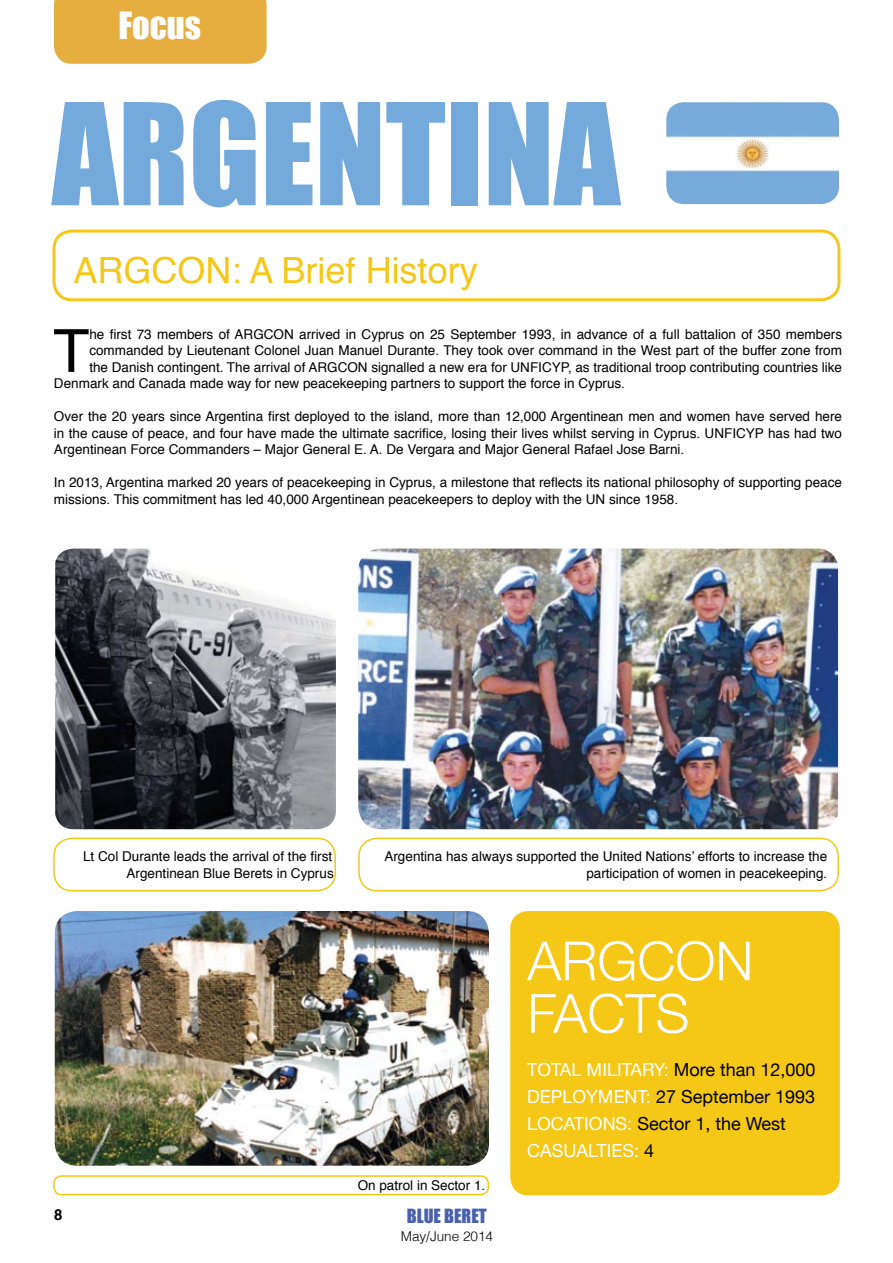
<style>
.page{position:relative;width:893px;height:1263px;background:#fff}
.page>*{position:absolute;margin:0;border:0;box-sizing:border-box;transform-origin:0 0}
.t1{font:130.5px "Impact";color:#73a9db}
.t2{font:59.55px "Helvetica";color:#000}
.t3{font:300 54px/52.5px "Helvetica Neue";color:#fff}
.t4{font:36px "Helvetica";color:#f5c716}
.t5{font:34.5px "Impact";color:#fff}
.t6{font:18px/27px "Helvetica Neue";color:#fff;text-align:justify}
.t7{font:18px "Helvetica Neue";color:#000}
.t8{font:18px "Impact";color:#4961ad}
.t9{font:700 15px "Helvetica";color:#000}
.t10{font:13.5px/16.5px "Helvetica";color:#000;text-align:right}
.t11{font:300 13.5px "Helvetica";color:#000}
.s1{color:#000}
.s2{color:#fff}
</style>
<div class="page">
<div style="left:54px;top:0;width:213px;height:64px;background:#e6ad3f"></div>
<img style="left:55px;top:549px;width:281px;height:280px">
<div style="left:510px;top:911px;width:330px;height:284px;background:#f5c716;border-radius:18px"></div>
<div style="left:52px;top:230px;width:788px;height:71px;border:3px solid #f5c716;border-radius:18px"></div>
<img style="left:358px;top:549px;width:480px;height:280px">
<img style="left:55px;top:911px;width:434px;height:255px">
<img style="left:666px;top:102px;width:173px;height:102px">
<div style="left:53px;top:838px;width:283px;height:53px;border:2px solid #f5c716;border-radius:18px"></div>
<div style="left:53px;top:1175px;width:436px;height:20px;border:2px solid #f5c716;border-radius:7px"></div>
<div style="left:358px;top:838px;width:481px;height:53px;border:2px solid #f5c716;border-radius:18px"></div>
<h3 class="t5" style="left:118px;top:-1px;width:84px">Focus</h3>
<h1 class="t1" style="left:52px;top:53px;width:570px">ARGENTINA</h1>
<h3 class="t4" style="left:74px;top:242px;width:406px">ARGCON: A Brief History</h3>
<h2 class="t2" style="left:53px;top:305px;width:38px">T</h2>
<p class="t10" style="left:89px;top:326px;width:754px">he first 73 members of ARGCON arrived in Cyprus on 25 September 1993, in advance of a full battalion of 350 members</p>
<p class="t10" style="left:89px;top:343px;width:754px">commanded by Lieutenant Colonel Juan Manuel Durante. They took over command in the West part of the buffer zone from</p>
<p class="t10" style="left:89px;top:359px;width:754px">the Danish contingent. The arrival of ARGCON signalled a new era for UNFICYP, as traditional troop contributing countries like</p>
<p class="t10" style="left:54px;top:376px;width:573px">Denmark and Canada made way for new peacekeeping partners to support the force in Cyprus.</p>
<p class="t10" style="left:54px;top:409px;width:789px;text-align:justify">Over the 20 years since Argentina first deployed to the island, more than 12,000 Argentinean men and women have served here in the cause of peace, and four have made the ultimate sacrifice, losing their lives whilst serving in Cyprus. UNFICYP has had two Argentinean Force Commanders – Major General E. A. De Vergara and Major General Rafael Jose Barni.</p>
<p class="t10" style="left:54px;top:475px;width:790px;text-align:left">In 2013, Argentina marked 20 years of peacekeeping in Cyprus, a milestone that reflects its national philosophy of supporting peace missions. This commitment has led 40,000 Argentinean peacekeepers to deploy with the UN since 1958.</p>
<p class="t10" style="left:83px;top:849px;width:252px">Lt Col Durante leads the arrival of the first<br>Argentinean Blue Berets in Cyprus</p>
<p class="t9" style="left:54px;top:1203px;width:10px">8</p>
<p class="t10" style="left:384px;top:849px;width:444px">Argentina has always supported the United Nations’ efforts to increase the participation of women in peacekeeping.</p>
<h3 class="t3" style="left:527px;top:932px;width:228px">ARGCON<br>FACTS</h3>
<h3 class="t6" style="left:527px;top:1057px;width:290px">TOTAL MI LITARY: <span class="s1">MORE THAN 12,000<br></span>DEPLOYM ENT: <span class="s1">27 SEPTEMBER 1993<br></span>LOCATI</h3>
<h3 class="t7" style="left:589px;top:1110px;width:198px"><span class="s2">ONS:</span> SECTOR 1, THE WEST</h3>
<p class="t10" style="left:358px;top:1178px;width:129px">On patrol in Sector 1.</p>
<h3 class="t8" style="left:407px;top:1202px;width:57px">BLUE BERET</h3>
<p class="t11" style="left:401px;top:1224px;width:94px">May/June 2014</p>
<h3 class="t6" style="left:527px;top:1138px;width:27px">CASUA</h3>
<h3 class="t6" style="left:588px;top:1138px;width:68px">LTI ES: <span class="s1">4</span></h3>
</div>
